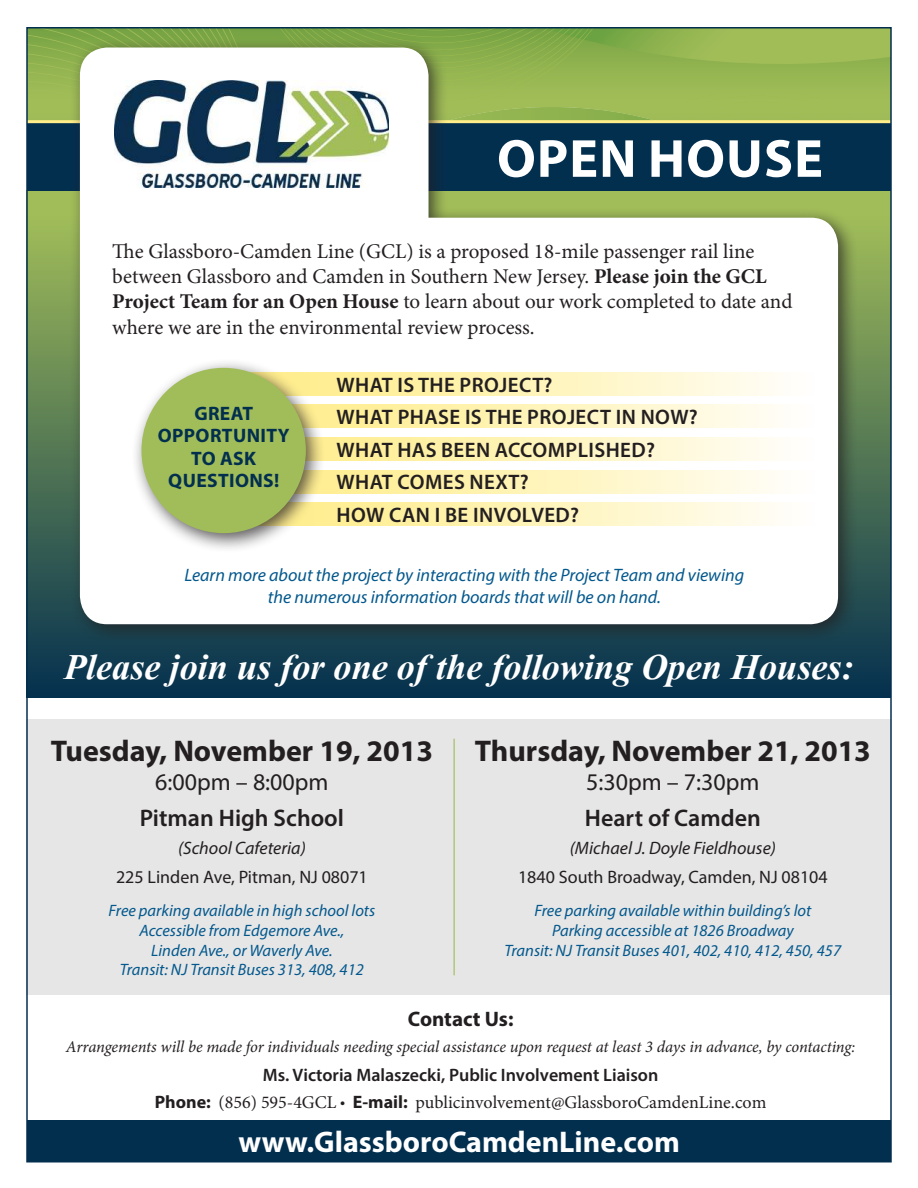
<style>
.page{position:relative;width:918px;height:1188px;background:#fff}
.page>*{position:absolute;margin:0;border:0;box-sizing:border-box;transform-origin:0 0}
.t1{font:700 54px "Myriad Pro";letter-spacing:.02em;color:#fff}
.t2{font:700 45px "Vijaya";color:#fff}
.t3{font:700 30px "Myriad Pro";color:#231f20}
.t4{font:700 30px "Myriad Pro";color:#fff}
.t5{font:600 24px "Myriad Pro";color:#231f20}
.t6{font:24px "Myriad Pro";color:#231f20}
.t7{font:21px/25.2px "Minion Pro";color:#231f20}
.t8{font:600 21px/32.5px "Myriad Pro";letter-spacing:.02em;color:#231f20}
.t9{font:700 21px "Myriad Pro";color:#231f20}
.t10{font:700 19.5px/22.5px "Myriad Pro";letter-spacing:.02em;color:#032f4f;text-align:center}
.t11{font:italic 18px/21.6px "Myriad Pro";color:#03588d;text-align:center}
.t12{font:18px "Minion Pro";color:#231f20}
.t13{font:18px "Myriad Pro";color:#231f20}
.t14{font:600 18px "Myriad Pro";color:#231f20}
.t15{font:italic 18px "Myriad Pro";color:#231f20}
.t16{font:italic 16.5px/19.8px "Myriad Pro";color:#03588d;text-align:center}
.t17{font:italic 16.5px "Minion Pro";letter-spacing:-.005em;color:#231f20}
.s1{font-weight:700}
.s2{font-family:"Myriad Pro";font-weight:700}
.s3{font-family:"Myriad Pro"}
</style>
<div class="page">
<div style="left:26px;top:719px;width:865px;height:276px;background:#e6e6e6"></div>
<div style="left:26px;top:191px;width:865px;height:507px;background:linear-gradient(to bottom,#a8c359,#04304f)"></div>
<div style="left:27px;top:1120px;width:864px;height:41px;background:#032f4f"></div>
<svg style="left:29px;top:30px;width:860px;height:90px"></svg>
<div style="left:27px;top:121px;width:864px;height:70px;background:#032f4f"></div>
<hr style="left:27px;top:120px;width:864px;height:3px;background:#ffed89">
<div style="left:69px;top:37px;width:789px;height:608px;background:#231f20;opacity:.75"></div>
<svg style="left:80px;top:48px;width:758px;height:576px"></svg>
<img style="left:114px;top:81px;width:274px;height:106px">
<svg style="left:326px;top:372px;width:490px;height:24px"></svg>
<svg style="left:326px;top:404px;width:490px;height:24px"></svg>
<svg style="left:326px;top:437px;width:490px;height:24px"></svg>
<svg style="left:326px;top:470px;width:490px;height:23px"></svg>
<svg style="left:326px;top:502px;width:490px;height:24px"></svg>
<hr style="left:454px;top:739px;width:1px;height:236px;background:#a1bd59">
<div style="left:131px;top:357px;width:195px;height:196px;background:#231f20;opacity:.75"></div>
<div style="left:141px;top:368px;width:165px;height:165px;background:#a1bd59;border-radius:50%"></div>
<h1 class="t1" style="left:497px;top:123px;width:327px">OPEN HOUSE</h1>
<p class="t7" style="left:112px;top:239px;width:682px">The Glassboro-Camden Line (GCL) is a proposed 18-mile passenger rail line between Glassboro and Camden in Southern New Jersey. <span class="s1">Please join the GCL Project Team for an Open House</span> to learn about our work completed to date and where we are in the environmental review process.</p>
<p class="t10" style="left:158px;top:402px;width:133px">GREAT<br>OPPORTUNITY<br>TO ASK<br>QUESTIONS!</p>
<p class="t8" style="left:337px;top:368px;width:363px">WHAT IS THE PROJECT?<br>WHAT PHASE IS THE PROJECT IN NOW?<br>WHAT HAS BEEN ACCOMPLISHED?<br>WHAT COMES NEXT?<br>HOW CAN I BE INVOLVED?</p>
<p class="t11" style="left:185px;top:564px;width:561px">Learn more about the project by interacting with the Project Team and viewing the numerous information boards that will be on hand.</p>
<h2 class="t2" style="left:64px;top:631px;width:791px">Please join us for one of the following Open Houses:</h2>
<h3 class="t3" style="left:51px;top:731px;width:384px">Tuesday, November 19, 2013</h3>
<h3 class="t6" style="left:155px;top:767px;width:175px">6:00pm – 8:00pm</h3>
<h3 class="t5" style="left:140px;top:802px;width:206px">Pitman High School</h3>
<p class="t15" style="left:178px;top:837px;width:129px">(School Cafeteria)</p>
<p class="t13" style="left:116px;top:866px;width:253px">225 Linden Ave, Pitman, NJ 08071</p>
<p class="t16" style="left:109px;top:900px;width:268px">Free parking available in high school lots Accessible from Edgemore Ave.,<br>Linden Ave., or Waverly Ave.<br>Transit: NJ Transit Buses 313, 408, 412</p>
<h3 class="t3" style="left:475px;top:731px;width:398px">Thursday, November 21, 2013</h3>
<h3 class="t6" style="left:586px;top:767px;width:175px">5:30pm – 7:30pm</h3>
<h3 class="t5" style="left:585px;top:802px;width:177px">Heart of Camden</h3>
<p class="t15" style="left:570px;top:837px;width:208px">(Michael J. Doyle Fieldhouse)</p>
<p class="t13" style="left:518px;top:866px;width:311px">1840 South Broadway, Camden, NJ 08104</p>
<p class="t16" style="left:505px;top:900px;width:338px">Free parking available within building’s lot<br>Parking accessible at 1826 Broadway<br>Transit: NJ Transit Buses 401, 402, 410, 412, 450, 457</p>
<p class="t9" style="left:408px;top:1005px;width:107px">Contact Us:</p>
<p class="t17" style="left:66px;top:1036px;width:791px">Arrangements will be made for individuals needing special assistance upon request at least 3 days in advance, by contacting:</p>
<p class="t14" style="left:263px;top:1063px;width:397px">Ms. Victoria Malaszecki, Public Involvement Liaison</p>
<p class="t12" style="left:155px;top:1090px;width:613px"><span class="s2">Phone:</span> (856) 595-4GCL <span class="s3">•</span> <span class="s2">E-mail:</span> publicinvolvement@GlassboroCamdenLine.com</p>
<h3 class="t4" style="left:238px;top:1122px;width:443px">www.GlassboroCamdenLine.com</h3>
</div>
